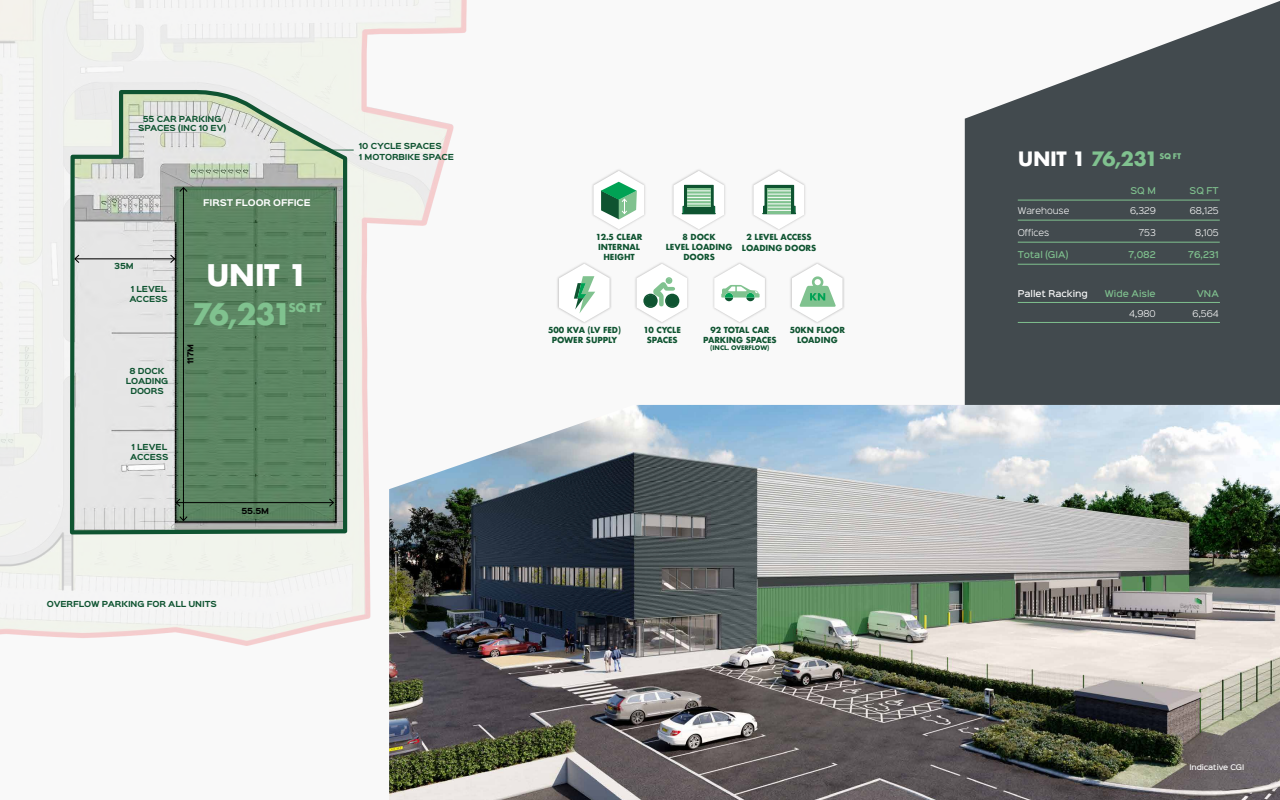
<style>
.page{position:relative;width:1280px;height:800px;background:#f9f9f9}
.page>*{position:absolute;margin:0;border:0;box-sizing:border-box;transform-origin:0 0}
.t1{font:700 29px "Futura";color:#80c28f}
.t2{font:700 29px "Futura";color:#fff}
.t3{font:700 19.3px "Futura";letter-spacing:-.025em;color:#80c28f}
.t4{font:700 11.7px "Futura";color:#80c28f}
.t5{font:300 8.4px "Sinkin Sans 300";color:#fff}
.t6{font:500 8.4px "Sinkin Sans 500";color:#80c28f}
.t7{font:500 8.4px "Sinkin Sans 500";color:#fff}
.t8{font:700 8.3px "Sinkin Sans 700";letter-spacing:-.01em;color:#fff}
.t9{font:700 8.1px/9.7px "Futura";letter-spacing:-.01em;color:#0f5431;text-align:center}
.t10{font:700 7.6px "Futura";color:#80c28f}
.t11{font:700 7.5px/10px "Sinkin Sans 700";letter-spacing:-.01em;color:#0f5431}
.t12{font:700 7.5px "Sinkin Sans 700";letter-spacing:-.01em;color:#000}
.t13{font:500 7px "Sinkin Sans 500";letter-spacing:-.01em;color:#fff}
.t14{font:700 6.1px "Futura";letter-spacing:-.01em;color:#0f5431}
.s1{color:#fff}
</style>
<div class="page">
<svg style="left:965px;top:1px;width:315px;height:404px;background:#5d6467"></svg>
<img style="left:0;top:0;width:467px;height:646px">
<svg style="left:68px;top:88px;width:281px;height:449px;background:#9aaf9d"></svg>
<hr style="left:1018px;top:200px;width:202px;height:1px;background:#80c28f">
<hr style="left:1018px;top:220px;width:202px;height:1px;background:#80c28f">
<hr style="left:1018px;top:242px;width:202px;height:1px;background:#80c28f">
<hr style="left:1018px;top:264px;width:202px;height:1px;background:#80c28f">
<hr style="left:75px;top:258px;width:100px;height:1px;background:#000">
<svg style="left:169px;top:254px;width:7px;height:10px"></svg>
<svg style="left:73px;top:254px;width:7px;height:10px"></svg>
<img style="left:389px;top:405px;width:891px;height:395px">
<div style="left:591px;top:168px;width:56px;height:63px;background:#706f6f;opacity:.43"></div>
<svg style="left:594px;top:171px;width:50px;height:58px"></svg>
<div style="left:751px;top:168px;width:56px;height:63px;background:#706f6f;opacity:.43"></div>
<svg style="left:754px;top:171px;width:50px;height:58px"></svg>
<div style="left:712px;top:261px;width:55px;height:63px;background:#706f6f;opacity:.43"></div>
<svg style="left:714px;top:264px;width:51px;height:58px"></svg>
<div style="left:634px;top:261px;width:56px;height:63px;background:#706f6f;opacity:.43"></div>
<svg style="left:637px;top:264px;width:50px;height:58px"></svg>
<div style="left:557px;top:261px;width:55px;height:63px;background:#706f6f;opacity:.43"></div>
<svg style="left:559px;top:264px;width:51px;height:58px"></svg>
<div style="left:671px;top:168px;width:56px;height:63px;background:#706f6f;opacity:.43"></div>
<svg style="left:674px;top:171px;width:50px;height:58px"></svg>
<div style="left:686px;top:207px;width:25px;height:6px;background:#0f5431"></div>
<div style="left:790px;top:261px;width:55px;height:63px;background:#706f6f;opacity:.43"></div>
<svg style="left:792px;top:264px;width:51px;height:58px"></svg>
<hr style="left:277px;top:150px;width:77px;height:1px;background:#0f5431">
<hr style="left:176px;top:502px;width:157px;height:1px;background:#000">
<svg style="left:175px;top:498px;width:6px;height:10px"></svg>
<svg style="left:328px;top:498px;width:7px;height:10px"></svg>
<hr style="left:183px;top:188px;width:1px;height:333px;background:#000">
<svg style="left:178px;top:186px;width:10px;height:7px"></svg>
<svg style="left:178px;top:515px;width:10px;height:7px"></svg>
<hr style="left:1018px;top:302px;width:202px;height:1px;background:#80c28f">
<hr style="left:1018px;top:322px;width:202px;height:1px;background:#80c28f">
<p class="t11" style="left:138px;top:115px;width:90px;line-height:9px;text-align:center">55 CAR PARKING<br>SPACES (INC 10 EV)</p>
<p class="t8" style="left:203px;top:199px;width:109px">FIRST FLOOR OFFICE</p>
<p class="t11" style="left:114px;top:262px;width:21px">35M</p>
<p class="t11" style="left:129px;top:284px;width:40px">1 LEVEL<br>ACCESS</p>
<p class="t11" style="left:126px;top:366px;width:44px;text-align:center">8 DOCK<br>LOADING<br>DOORS</p>
<h1 class="t2" style="left:206px;top:254px;width:103px">UNIT 1</h1>
<h1 class="t1" style="left:192px;top:293px;width:101px">76,231</h1>
<h3 class="t4" style="left:289px;top:299px;width:35px">SQ FT</h3>
<p class="t12" style="left:187px;top:364px;width:22px;rotate:-90deg">117M</p>
<p class="t11" style="left:130px;top:443px;width:40px">1 LEVEL<br>ACCESS</p>
<p class="t12" style="left:241px;top:507px;width:29px">55.5M</p>
<p class="t11" style="left:47px;top:599px;width:172px">OVERFLOW PARKING FOR ALL UNITS</p>
<p class="t11" style="left:359px;top:141px;width:97px;line-height:10.8px">10 CYCLE SPACES<br>1 MOTORBIKE SPACE</p>
<p class="t9" style="left:596px;top:232px;width:48px">12.5 CLEAR<br>INTERNAL<br>HEIGHT</p>
<p class="t9" style="left:742px;top:231px;width:76px;line-height:11.1px">2 LEVEL ACCESS<br>LOADING DOORS</p>
<p class="t9" style="left:666px;top:232px;width:68px">8 DOCK<br>LEVEL LOADING<br>DOORS</p>
<p class="t9" style="left:548px;top:325px;width:74px">500 KVA (LV FED)<br>POWER SUPPLY</p>
<p class="t9" style="left:644px;top:325px;width:39px">10 CYCLE<br>SPACES</p>
<p class="t9" style="left:703px;top:325px;width:75px">92 TOTAL CAR<br>PARKING SPACES</p>
<p class="t14" style="left:710px;top:343px;width:61px">(INCL. OVERFLOW)</p>
<p class="t9" style="left:790px;top:325px;width:57px">50KN FLOOR<br>LOADING</p>
<h2 class="t3" style="left:1018px;top:145px;width:142px"><span class="s1">UNIT 1</span> 76,231</h2>
<p class="t10" style="left:1160px;top:150px;width:23px">SQ FT</p>
<p class="t6" style="left:1130px;top:184px;width:27px">SQ M</p>
<p class="t6" style="left:1190px;top:184px;width:31px">SQ FT</p>
<p class="t5" style="left:1018px;top:204px;width:53px">Warehouse</p>
<p class="t5" style="left:1130px;top:204px;width:27px">6,329</p>
<p class="t5" style="left:1190px;top:204px;width:30px">68,125</p>
<p class="t5" style="left:1018px;top:226px;width:33px">Offices</p>
<p class="t5" style="left:1139px;top:226px;width:18px">753</p>
<p class="t5" style="left:1195px;top:226px;width:25px">8,105</p>
<p class="t6" style="left:1018px;top:248px;width:52px">Total (GIA)</p>
<p class="t6" style="left:1128px;top:248px;width:29px">7,082</p>
<p class="t6" style="left:1188px;top:248px;width:32px">76,231</p>
<p class="t7" style="left:1018px;top:286px;width:72px">Pallet Racking</p>
<p class="t6" style="left:1105px;top:286px;width:52px">Wide Aisle</p>
<p class="t6" style="left:1197px;top:286px;width:23px">VNA</p>
<p class="t5" style="left:1129px;top:306px;width:28px">4,980</p>
<p class="t5" style="left:1193px;top:306px;width:28px">6,564</p>
<p class="t13" style="left:1189px;top:761px;width:57px">Indicative CGI</p>
</div>
